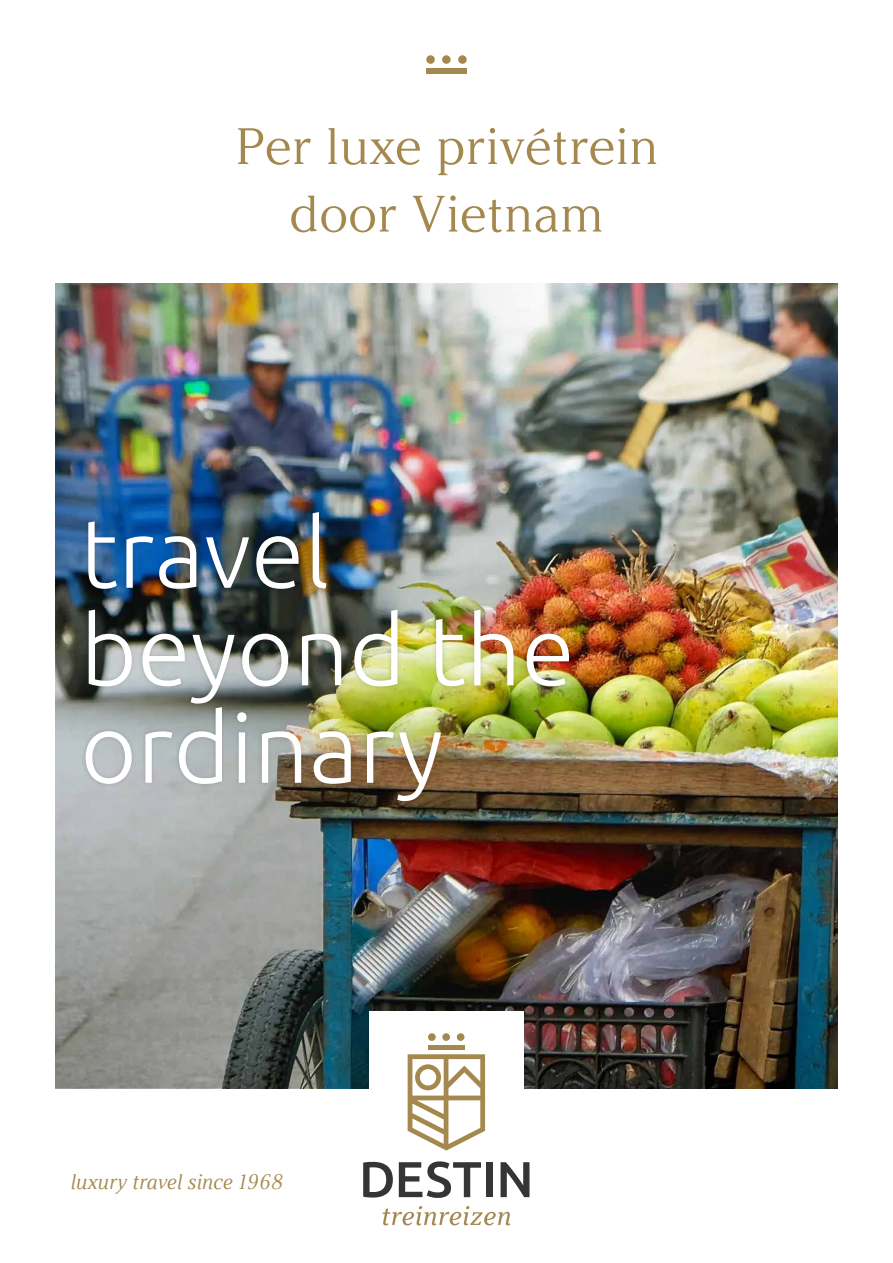
<style>
.page{position:relative;width:893px;height:1263px;background:#fff}
.page>*{position:absolute;margin:0;border:0;box-sizing:border-box;transform-origin:0 0}
.t1{font:300 97.5px/97.5px "Ubuntu";color:#fff}
.t2{font:51px/67.5px "Argesta Display";color:#a5884e;text-align:center}
.t3{font:italic 21px "Argesta Display";color:#a5884e}
</style>
<div class="page">
<img style="left:663px;top:284px;width:175px;height:804px">
<img style="left:56px;top:284px;width:607px;height:804px">
<div style="left:369px;top:1011px;width:155px;height:230px;background:#fff"></div>
<div style="left:82px;top:508px;width:491px;height:297px;background:#000;opacity:.15"></div>
<div style="left:426px;top:55px;width:9px;height:9px;background:#a5884e;border-radius:50%"></div>
<div style="left:442px;top:55px;width:9px;height:9px;background:#a5884e;border-radius:50%"></div>
<div style="left:458px;top:55px;width:9px;height:9px;background:#a5884e;border-radius:50%"></div>
<div style="left:426px;top:68px;width:40px;height:5px;background:#a5884e"></div>
<svg style="left:363px;top:1162px;width:30px;height:35px"></svg>
<svg style="left:399px;top:1161px;width:82px;height:37px"></svg>
<div style="left:486px;top:1162px;width:6px;height:35px;background:#353534"></div>
<svg style="left:501px;top:1162px;width:28px;height:35px"></svg>
<div style="left:428px;top:1033px;width:8px;height:8px;background:#a5884e;border-radius:50%"></div>
<div style="left:442px;top:1033px;width:8px;height:8px;background:#a5884e;border-radius:50%"></div>
<div style="left:457px;top:1033px;width:7px;height:8px;background:#a5884e;border-radius:50%"></div>
<hr style="left:428px;top:1045px;width:36px;height:4px;background:#a5884e">
<svg style="left:408px;top:1054px;width:77px;height:96px"></svg>
<svg style="left:382px;top:1206px;width:128px;height:19px"></svg>
<p class="t2" style="left:234px;top:113px;width:426px">Per luxe privétrein door Vietnam</p>
<h1 class="t1" style="left:80px;top:502px;width:496px">travel beyond the ordinary</h1>
<p class="t3" style="left:70px;top:1169px;width:214px">luxury travel since 1968</p>
</div>
